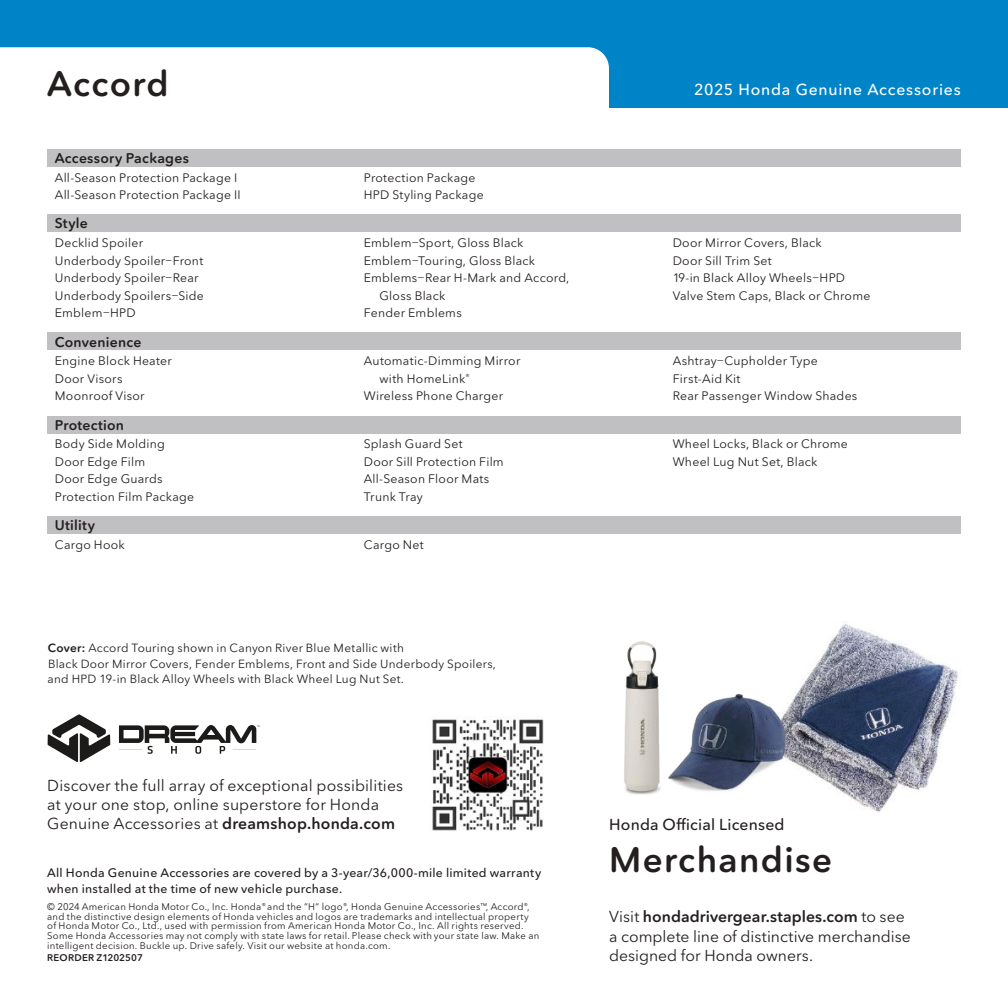
<style>
.page{position:relative;width:1008px;height:1008px;background:#fff}
.page>*{position:absolute;margin:0;border:0;box-sizing:border-box;transform-origin:0 0}
.t1{font:600 35px "Avenir Next Rounded Pro";letter-spacing:.04em;color:#241f1f}
.t2{font:15.75px/19.2px "Avenir Next Rounded Pro";letter-spacing:.005em;color:#241f1f}
.t3{font:500 15.75px "Avenir Next Rounded Pro";letter-spacing:.05em;color:#fff}
.t4{font:500 15.75px "Avenir Next Rounded Pro";letter-spacing:.01em;color:#241f1f}
.t5{font:600 14px "Avenir Next Rounded Pro";letter-spacing:.015em;color:#241f1f}
.t6{font:12.25px/17.5px "Avenir Next Rounded Pro";letter-spacing:.02em;color:#241f1f}
.t7{font:500 12.25px/15.8px "Avenir Next Rounded Pro";letter-spacing:.02em;color:#241f1f}
.t8{font:11.9px/15.8px "Avenir Next Rounded Pro";letter-spacing:.02em;color:#241f1f}
.t9{font:9.62px/9.6px "Avenir Next Rounded Pro";letter-spacing:.025em;color:#241f1f}
.t10{font:600 9.62px "Avenir Next Rounded Pro";letter-spacing:.01em;color:#241f1f}
.s1{font-family:"Acura Bespoke"}
.s2{font-weight:600}
</style>
<div class="page">
<div style="left:0;top:0;width:1008px;height:108px;background:#0084c8"></div>
<div style="left:0;top:47px;width:609px;height:61px;background:#fff"></div>
<img style="left:624px;top:641px;width:37px;height:153px">
<img style="left:791px;top:624px;width:167px;height:188px">
<img style="left:668px;top:693px;width:123px;height:98px">
<div style="left:47px;top:333px;width:914px;height:17px;background:#c0bfc1"></div>
<div style="left:47px;top:416px;width:914px;height:17px;background:#c0bfc1"></div>
<div style="left:47px;top:516px;width:914px;height:18px;background:#c0bfc1"></div>
<div style="left:47px;top:215px;width:914px;height:17px;background:#c0bfc1"></div>
<div style="left:47px;top:149px;width:914px;height:17px;background:#c0bfc1"></div>
<svg style="left:48px;top:714px;width:212px;height:48px"></svg>
<img style="left:432px;top:719px;width:112px;height:112px">
<h1 class="t1" style="left:47px;top:62px;width:123px">Accord</h1>
<p class="t5" style="left:55px;top:150px;width:136px">Accessory Packages</p>
<p class="t6" style="left:55px;top:169px;width:187px">All-Season Protection Package I<br>All-Season Protection Package II</p>
<p class="t6" style="left:364px;top:169px;width:121px">Protection Package<br>HPD Styling Package</p>
<p class="t5" style="left:55px;top:215px;width:35px">Style</p>
<p class="t6" style="left:55px;top:234px;width:151px">Decklid Spoiler<br>Underbody Spoiler<span class="s1">-</span>Front<br>Underbody Spoiler<span class="s1">-</span>Rear<br>Underbody Spoilers<span class="s1">-</span>Side<br>Emblem<span class="s1">-</span>HPD</p>
<p class="t6" style="left:364px;top:234px;width:161px">Emblem<span class="s1">-</span>Sport, Gloss Black</p>
<p class="t6" style="left:364px;top:252px;width:173px">Emblem<span class="s1">-</span>Touring, Gloss Black</p>
<p class="t6" style="left:364px;top:269px;width:207px">Emblems<span class="s1">-</span>Rear H-Mark and Accord,</p>
<p class="t6" style="left:380px;top:287px;width:67px">Gloss Black</p>
<p class="t6" style="left:364px;top:304px;width:100px">Fender Emblems</p>
<p class="t5" style="left:55px;top:333px;width:88px">Convenience</p>
<p class="t6" style="left:55px;top:352px;width:119px">Engine Block Heater<br>Door Visors<br>Moonroof Visor</p>
<p class="t6" style="left:364px;top:352px;width:158px">Automatic-Dimming Mirror</p>
<p class="t6" style="left:380px;top:370px;width:92px">with HomeLink<sup>®</sup></p>
<p class="t6" style="left:364px;top:387px;width:141px">Wireless Phone Charger</p>
<p class="t5" style="left:55px;top:416px;width:71px">Protection</p>
<p class="t3" style="left:694px;top:80px;width:268px">2025 Honda Genuine Accessories</p>
<p class="t6" style="left:673px;top:234px;width:199px">Door Mirror Covers, Black<br>Door Sill Trim Set<br>19-in Black Alloy Wheels<span class="s1">-</span>HPD<br>Valve Stem Caps, Black or Chrome</p>
<p class="t6" style="left:673px;top:352px;width:186px">Ashtray<span class="s1">-</span>Cupholder Type<br>First-Aid Kit<br>Rear Passenger Window Shades</p>
<p class="t6" style="left:55px;top:435px;width:141px">Body Side Molding<br>Door Edge Film<br>Door Edge Guards<br>Protection Film Package</p>
<p class="t6" style="left:364px;top:435px;width:142px">Splash Guard Set<br>Door Sill Protection Film<br>All-Season Floor Mats<br>Trunk Tray</p>
<p class="t6" style="left:673px;top:435px;width:177px">Wheel Locks, Black or Chrome<br>Wheel Lug Nut Set, Black</p>
<p class="t6" style="left:55px;top:536px;width:71px">Cargo Hook</p>
<p class="t6" style="left:364px;top:536px;width:61px">Cargo Net</p>
<p class="t5" style="left:55px;top:517px;width:42px">Utility</p>
<p class="t8" style="left:48px;top:640px;width:450px"><span class="s2">Cover:</span> Accord Touring shown in Canyon River Blue Metallic with<br>Black Door Mirror Covers, Fender Emblems, Front and Side Underbody Spoilers, and HPD 19-in Black Alloy Wheels with Black Wheel Lug Nut Set.</p>
<p class="t2" style="left:47px;top:776px;width:357px">Discover the full array of exceptional possibilities at your one stop, online superstore for Honda<br>Genuine Accessories at <span class="s2">dreamshop.honda.com</span></p>
<p class="t7" style="left:47px;top:865px;width:495px">All Honda Genuine Accessories are covered by a 3-year/36,000-mile limited warranty when installed at the time of new vehicle purchase.</p>
<p class="t9" style="left:47px;top:902px;width:494px">© 2024 American Honda Motor Co., Inc. Honda<sup>®</sup> and the “H” logo<sup>®</sup>, Honda Genuine Accessories<sup>™</sup>, Accord<sup>®</sup>, and the distinctive design elements of Honda vehicles and logos are trademarks and intellectual property of Honda Motor Co., Ltd., used with permission from American Honda Motor Co., Inc. All rights reserved.<br>Some Honda Accessories may not comply with state laws for retail. Please check with your state law. Make an intelligent decision. Buckle up. Drive safely. Visit our website at honda.com.</p>
<p class="t10" style="left:47px;top:952px;width:97px">REORDER Z1202507</p>
<p class="t4" style="left:609px;top:814px;width:177px">Honda Official Licensed</p>
<h1 class="t1" style="left:609px;top:838px;width:224px">Merchandise</h1>
<p class="t2" style="left:609px;top:907px;width:303px">Visit <span class="s2">hondadrivergear.staples.com</span> to see a complete line of distinctive merchandise designed for Honda owners.</p>
</div>
